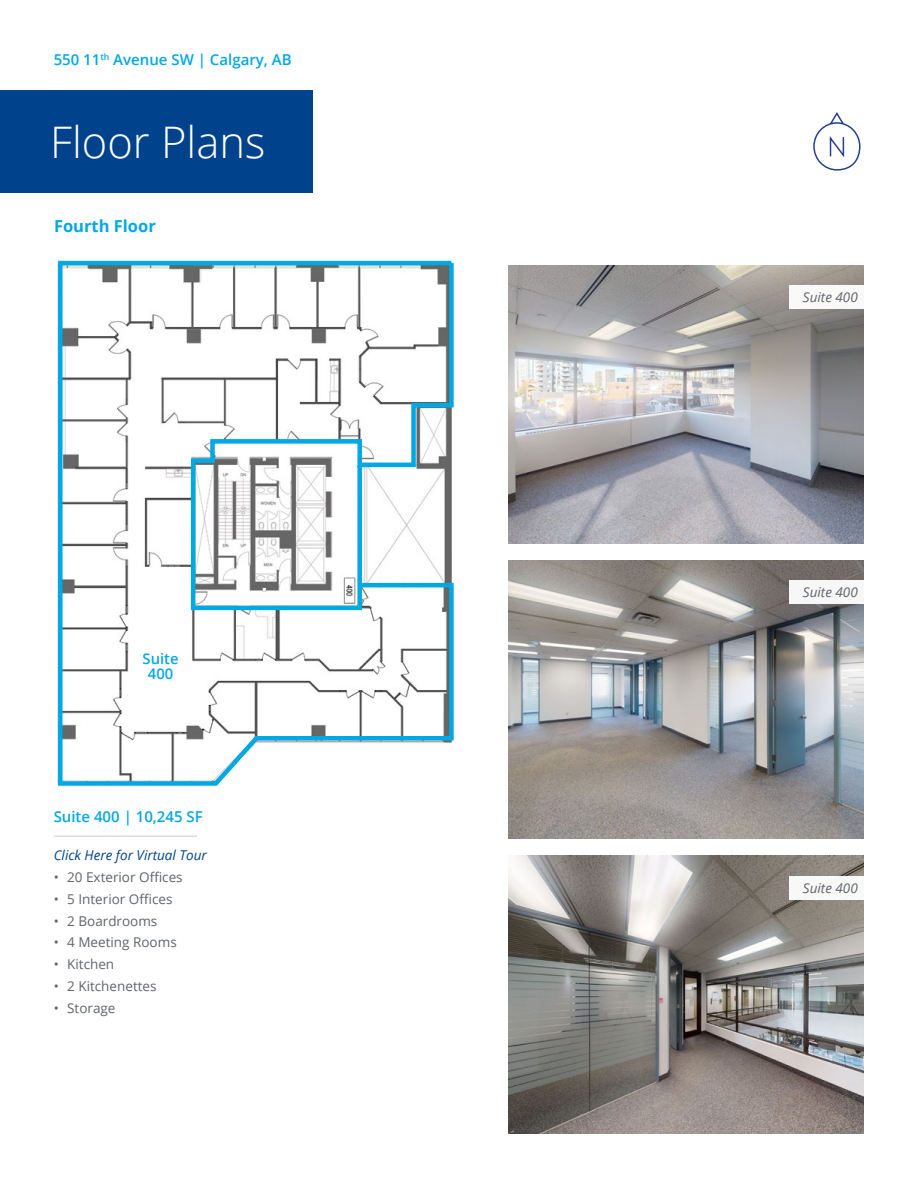
<style>
.page{position:relative;width:918px;height:1188px;background:#fff}
.page>*{position:absolute;margin:0;border:0;box-sizing:border-box;transform-origin:0 0}
.t1{font:300 43.5px "Open Sans";color:#fff}
.t2{font:700 16.5px "Open Sans";color:#00a8e4}
.t3{font:600 15px "Open Sans";color:#00a8e4}
.t4{font:600 14.85px/14.9px "Open Sans";color:#00a8e4;text-align:center}
.t5{font:13.5px "Open Sans";color:#5f636a}
.t6{font:italic 13.5px "Open Sans";color:#5f636a}
.t7{font:italic 13.5px "Open Sans";color:#00438c}
</style>
<div class="page">
<img style="left:509px;top:560px;width:355px;height:279px">
<hr style="left:54px;top:836px;width:143px;height:1px;background:#c7c9c8">
<div style="left:0;top:90px;width:312px;height:103px;background:#00438c"></div>
<img style="left:509px;top:265px;width:355px;height:278px">
<div style="left:789px;top:285px;width:76px;height:24px;background:#f9f9f8"></div>
<svg style="left:813px;top:112px;width:48px;height:59px"></svg>
<svg style="left:57px;top:260px;width:397px;height:526px"></svg>
<img style="left:509px;top:856px;width:355px;height:278px">
<div style="left:789px;top:580px;width:76px;height:24px;background:#f7f7f7"></div>
<div style="left:789px;top:876px;width:76px;height:23px;background:#f9f8f8"></div>
<p class="t3" style="left:54px;top:50px;width:239px">550 11<sup>th</sup> Avenue SW | Calgary, AB</p>
<h1 class="t1" style="left:50px;top:112px;width:217px">Floor Plans</h1>
<p class="t2" style="left:54px;top:214px;width:103px">Fourth Floor</p>
<p class="t4" style="left:143px;top:651px;width:38px">Suite<br>400</p>
<p class="t3" style="left:54px;top:806px;width:151px">Suite 400 | 10,245 SF</p>
<p class="t7" style="left:54px;top:846px;width:155px">Click Here for Virtual Tour</p>
<p class="t5" style="left:54px;top:868px;width:131px">• 20 Exterior Offices</p>
<p class="t5" style="left:54px;top:890px;width:120px">• 5 Interior Offices</p>
<p class="t5" style="left:54px;top:912px;width:105px">• 2 Boardrooms</p>
<p class="t5" style="left:54px;top:933px;width:125px">• 4 Meeting Rooms</p>
<p class="t5" style="left:54px;top:955px;width:62px">• Kitchen</p>
<p class="t5" style="left:54px;top:977px;width:104px">• 2 Kitchenettes</p>
<p class="t5" style="left:54px;top:999px;width:63px">• Storage</p>
<p class="t6" style="left:803px;top:288px;width:56px">Suite 400</p>
<p class="t6" style="left:803px;top:583px;width:56px">Suite 400</p>
<p class="t6" style="left:803px;top:879px;width:56px">Suite 400</p>
</div>
